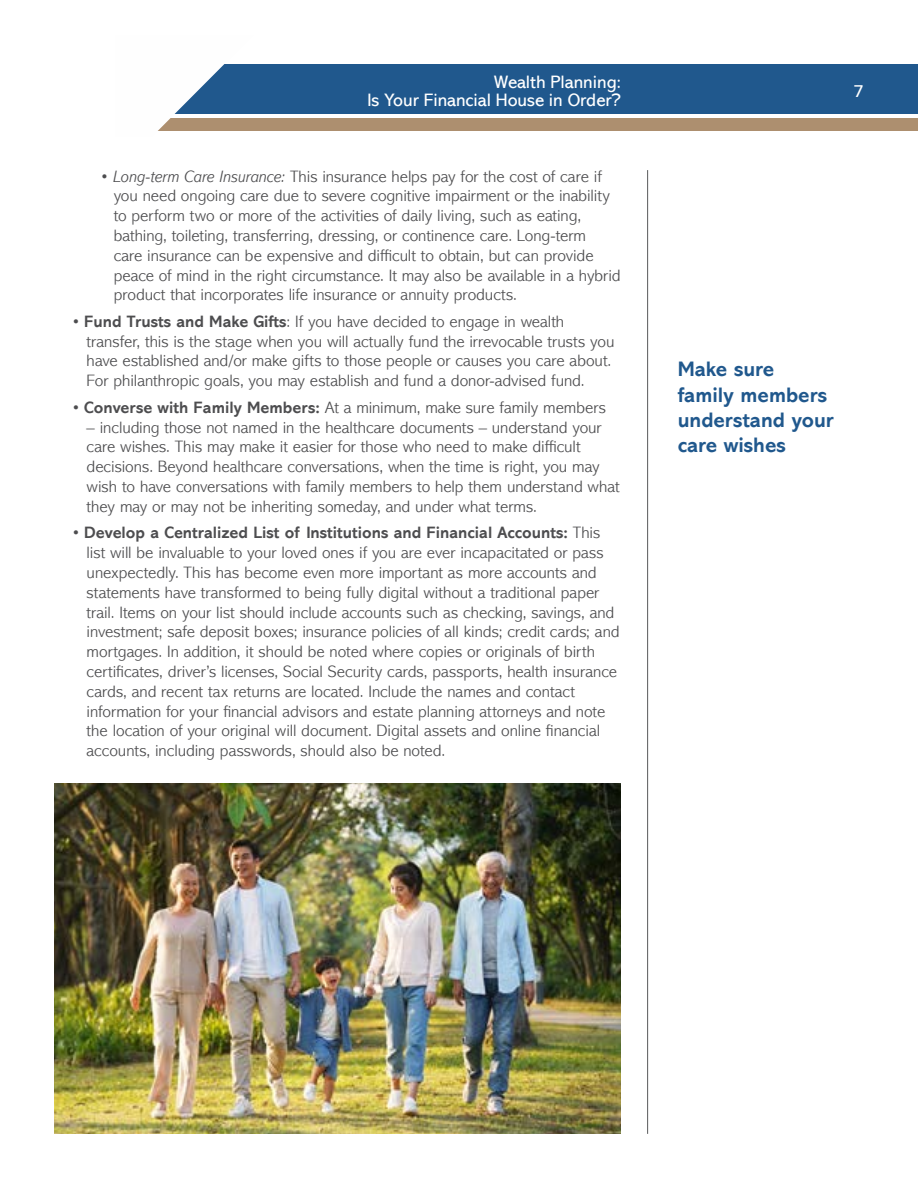
<style>
.page{position:relative;width:918px;height:1188px;background:#fff}
.page>*{position:absolute;margin:0;border:0;box-sizing:border-box;transform-origin:0 0}
.t1{font:700 21px/25.2px "Abadi MT Std";color:#20588d}
.t2{font:18px/18px "Abadi MT Std";color:#fff;text-align:right}
.t3{font:300 16.5px/19.8px "Abadi MT Std";letter-spacing:-.005em;color:#4d4d4f}
.s1{font-style:italic}
.s2{font-weight:700}
</style>
<div class="page">
<img style="left:54px;top:783px;width:567px;height:351px">
<div style="left:129px;top:65px;width:789px;height:49px;background:#20588d"></div>
<div style="left:129px;top:118px;width:789px;height:13px;background:#ad8f6f"></div>
<svg style="left:129px;top:64px;width:124px;height:67px"></svg>
<hr style="left:647px;top:170px;width:1px;height:964px;background:#58595b">
<p class="t2" style="left:367px;top:73px;width:255px">Wealth Planning:<br>Is Your Financial House in Order?</p>
<p class="t3" style="left:114px;top:166px;width:508px;text-indent:-13px"><span class="s1">• Long-term Care Insurance:</span> This insurance helps pay for the cost of care if you need ongoing care due to severe cognitive impairment or the inability to perform two or more of the activities of daily living, such as eating, bathing, toileting, transferring, dressing, or continence care. Long-term<br>care insurance can be expensive and difficult to obtain, but can provide peace of mind in the right circumstance. It may also be available in a hybrid product that incorporates life insurance or annuity products.</p>
<p class="t3" style="left:87px;top:312px;width:529px;text-indent:-13px"><span class="s2">• Fund Trusts and Make Gifts</span>: If you have decided to engage in wealth transfer, this is the stage when you will actually fund the irrevocable trusts you have established and/or make gifts to those people or causes you care about.<br>For philanthropic goals, you may establish and fund a donor-advised fund.</p>
<p class="t3" style="left:73px;top:398px;width:534px"><span class="s2">• Converse with Family Members:</span> At a minimum, make sure family members</p>
<p class="t3" style="left:87px;top:418px;width:535px">– including those not named in the healthcare documents – understand your care wishes. This may make it easier for those who need to make difficult decisions. Beyond healthcare conversations, when the time is right, you may wish to have conversations with family members to help them understand what they may or may not be inheriting someday, and under what terms.</p>
<p class="t3" style="left:87px;top:523px;width:534px;text-indent:-13px"><span class="s2">• Develop a Centralized List of Institutions and Financial Accounts:</span> This list will be invaluable to your loved ones if you are ever incapacitated or pass unexpectedly. This has become even more important as more accounts and statements have transformed to being fully digital without a traditional paper trail. Items on your list should include accounts such as checking, savings, and investment; safe deposit boxes; insurance policies of all kinds; credit cards; and mortgages. In addition, it should be noted where copies or originals of birth certificates, driver’s licenses, Social Security cards, passports, health insurance cards, and recent tax returns are located. Include the names and contact information for your financial advisors and estate planning attorneys and note the location of your original will document. Digital assets and online financial accounts, including passwords, should also be noted.</p>
<p class="t2" style="left:853px;top:82px;width:12px">7</p>
<p class="t1" style="left:678px;top:357px;width:158px">Make sure family members understand your care wishes</p>
</div>
